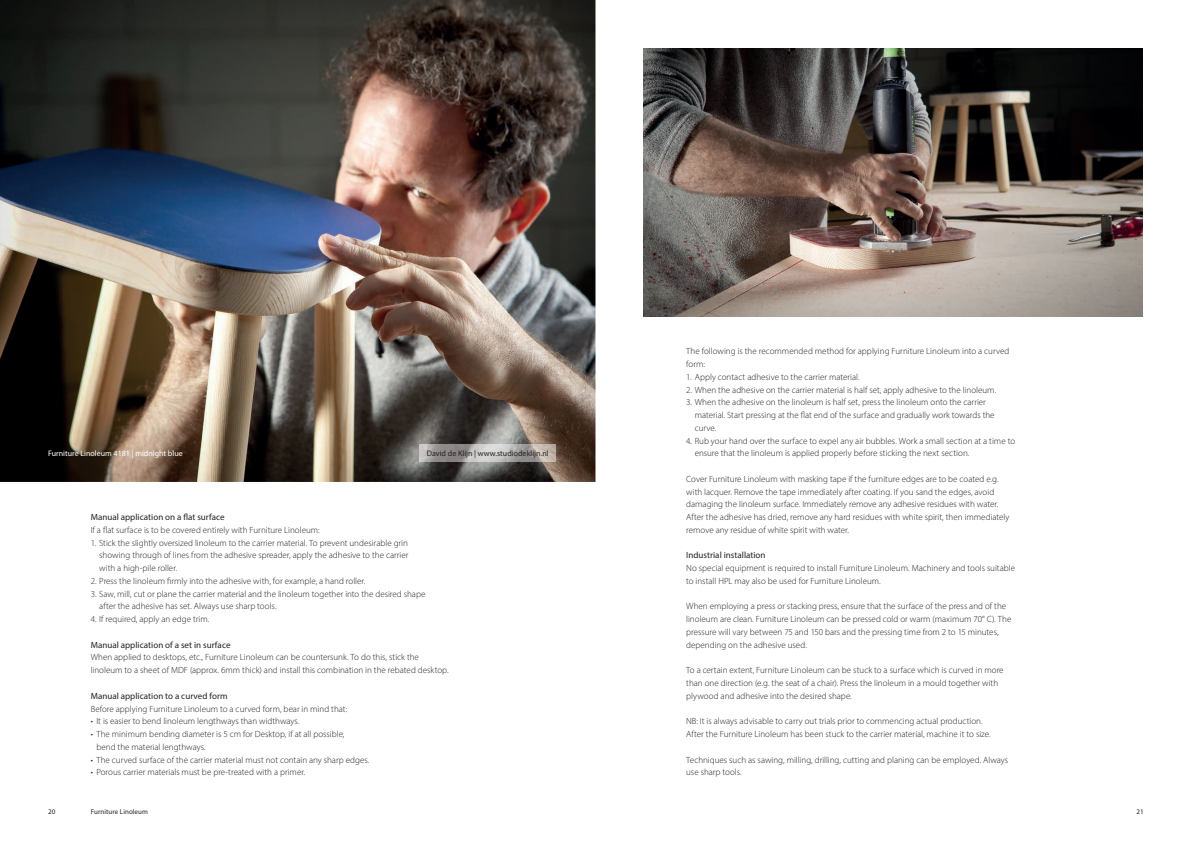
<style>
.page{position:relative;width:1191px;height:842px;background:#fff}
.page>*{position:absolute;margin:0;border:0;box-sizing:border-box;transform-origin:0 0}
.t1{font:300 9px/12.8px "Myriad Pro";color:#231f20}
.t2{font:9px "Myriad Pro";letter-spacing:.005em;color:#231f20}
.t3{font:8px "Myriad Pro";color:#fff}
.t4{font:8px "Myriad Pro";color:#231f20}
.t5{font:7px "Myriad Pro";letter-spacing:.01em;color:#231f20}
</style>
<div class="page">
<img style="left:643px;top:48px;width:499px;height:268px">
<img style="left:0;top:0;width:595px;height:482px">
<img style="left:420px;top:444px;width:136px;height:17px">
<p class="t1" style="left:686px;top:345px;width:325px">The following is the recommended method for applying Furniture Linoleum into a curved form:</p>
<p class="t1" style="left:686px;top:370px;width:175px">1. Apply contact adhesive to the carrier material.</p>
<p class="t1" style="left:686px;top:383px;width:311px">2. When the adhesive on the carrier material is half set, apply adhesive to the linoleum.</p>
<p class="t1" style="left:694px;top:396px;width:301px;text-indent:-9px">3. When the adhesive on the linoleum is half set, press the linoleum onto the carrier material. Start pressing at the at end of the surface and gradually work towards the curve.</p>
<p class="t1" style="left:694px;top:434px;width:322px;text-indent:-9px">4. Rub your hand over the surface to expel any air bubbles. Work a small section at a time to ensure that the linoleum is applied properly before sticking the next section.</p>
<p class="t1" style="left:686px;top:472px;width:325px">Cover Furniture Linoleum with masking tape if the furniture edges are to be coated e.g. with lacquer. Remove the tape immediately after coating. If you sand the edges, avoid damaging the linoleum surface. Immediately remove any adhesive residues with water.<br>After the adhesive has dried, remove any hard residues with white spirit, then immediately remove any residue of white spirit with water.</p>
<p class="t2" style="left:686px;top:550px;width:81px">Industrial installation</p>
<p class="t1" style="left:686px;top:562px;width:330px">No special equipment is required to install Furniture Linoleum. Machinery and tools suitable to install HPL may also be used for Furniture Linoleum.</p>
<p class="t1" style="left:686px;top:600px;width:327px">When employing a press or stacking press, ensure that the surface of the press and of the linoleum are clean. Furniture Linoleum can be pressed cold or warm (maximum 70° C). The pressure will vary between 75 and 150 bars and the pressing time from 2 to 15 minutes, depending on the adhesive used.</p>
<p class="t1" style="left:686px;top:664px;width:319px">To a certain extent, Furniture Linoleum can be stuck to a surface which is curved in more than one direction (e.g. the seat of a chair). Press the linoleum in a mould together with plywood and adhesive into the desired shape.</p>
<p class="t1" style="left:686px;top:715px;width:306px">NB: It is always advisable to carry out trials prior to commencing actual production.<br>After the Furniture Linoleum has been stuck to the carrier material, machine it to size.</p>
<p class="t1" style="left:686px;top:753px;width:323px">Techniques such as sawing, milling, drilling, cutting and planing can be employed. Always use sharp tools.</p>
<p class="t3" style="left:48px;top:449px;width:136px">Furniture Linoleum 4181 | midnight blue</p>
<p class="t4" style="left:427px;top:448px;width:123px">David de Klijn | www.studiodeklijn.nl</p>
<p class="t2" style="left:91px;top:512px;width:135px">Manual application on a at surface</p>
<p class="t1" style="left:91px;top:523px;width:230px">If a at surface is to be covered entirely with Furniture Linoleum:</p>
<p class="t1" style="left:99px;top:536px;width:311px;text-align:justify;text-indent:-9px">1. Stick the slightly oversized linoleum to the carrier material. To prevent undesirable grin showing through of lines from the adhesive spreader, apply the adhesive to the carrier with a high-pile roller.</p>
<p class="t1" style="left:91px;top:574px;width:276px">2. Press the linoleum rmly into the adhesive with, for example, a hand roller.</p>
<p class="t1" style="left:99px;top:587px;width:328px;text-indent:-9px">3. Saw, mill, cut or plane the carrier material and the linoleum together into the desired shape after the adhesive has set. Always use sharp tools.</p>
<p class="t1" style="left:91px;top:613px;width:120px">4. If required, apply an edge trim.</p>
<p class="t2" style="left:91px;top:639px;width:141px">Manual application of a set in surface</p>
<p class="t1" style="left:91px;top:651px;width:359px">When applied to desktops, etc., Furniture Linoleum can be countersunk. To do this, stick the linoleum to a sheet of MDF (approx. 6mm thick) and install this combination in the rebated desktop.</p>
<p class="t2" style="left:91px;top:690px;width:138px">Manual application to a curved form</p>
<p class="t1" style="left:91px;top:702px;width:258px">Before applying Furniture Linoleum to a curved form, bear in mind that:</p>
<p class="t1" style="left:91px;top:715px;width:210px">• It is easier to bend linoleum lengthways than widthways.</p>
<p class="t1" style="left:96px;top:727px;width:250px;text-indent:-6px">• The minimum bending diameter is 5 cm for Desktop, if at all possible, bend the material lengthways.</p>
<p class="t1" style="left:91px;top:753px;width:280px">• The curved surface of the carrier material must not contain any sharp edges.</p>
<p class="t1" style="left:91px;top:766px;width:216px">• Porous carrier materials must be pre-treated with a primer.</p>
<p class="t5" style="left:91px;top:807px;width:59px">Furniture Linoleum</p>
<p class="t5" style="left:48px;top:807px;width:9px">20</p>
<p class="t5" style="left:1136px;top:807px;width:9px">21</p>
</div>
